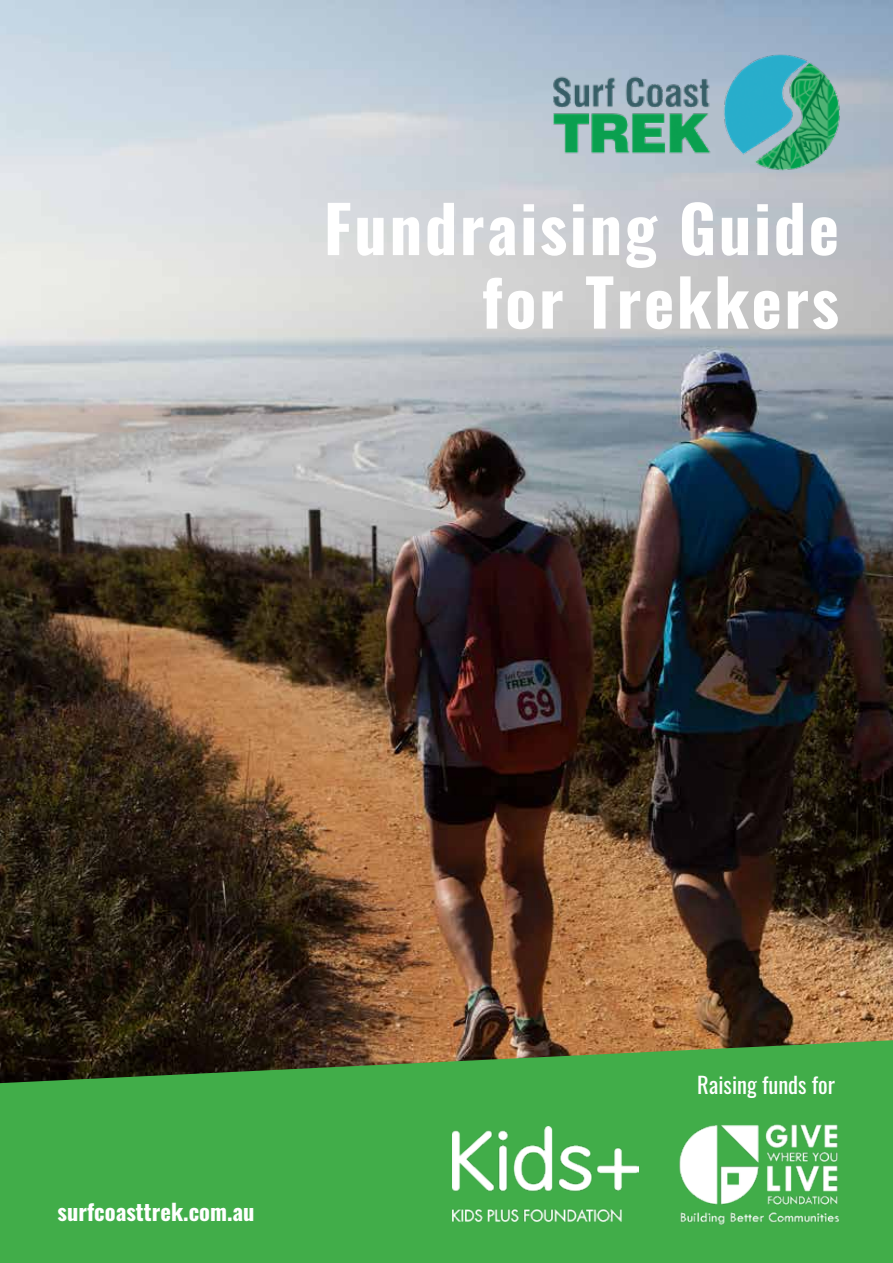
<style>
.page{position:relative;width:893px;height:1263px;background:#fff}
.page>*{position:absolute;margin:0;border:0;box-sizing:border-box;transform-origin:0 0}
.t1{font:700 64.5px/73.5px "Oswald";letter-spacing:.04em;color:#fff;text-align:right}
.t2{font:700 22.5px "Oswald";color:#fff}
.t3{font:22.5px "Oswald";color:#fff}
</style>
<div class="page">
<img style="left:0;top:0;width:893px;height:1040px">
<svg style="left:0;top:1040px;width:893px;height:223px;background:#429d43"></svg>
<img style="left:664px;top:1108px;width:189px;height:134px">
<img style="left:452px;top:1126px;width:186px;height:95px">
<img style="left:539px;top:54px;width:304px;height:119px">
<p class="t1" style="left:324px;top:196px;width:517px">Fundraising Guide for Trekkers</p>
<p class="t2" style="left:58px;top:1200px;width:199px">surfcoasttrek.com.au</p>
<p class="t3" style="left:697px;top:1065px;width:139px">Raising funds for</p>
</div>
